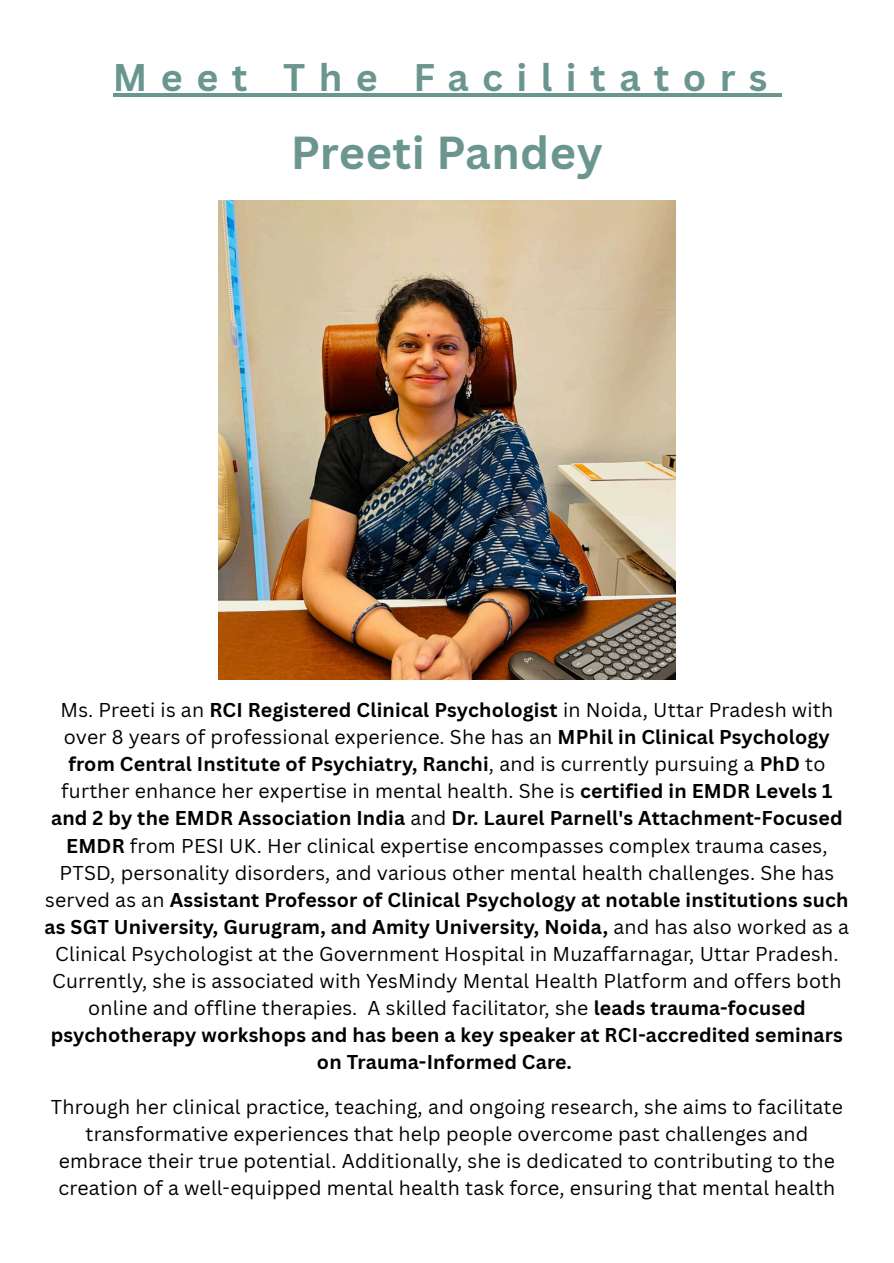
<style>
.page{position:relative;width:894px;height:1263px;background:#fff}
.page>*{position:absolute;margin:0;border:0;box-sizing:border-box;transform-origin:0 0}
.t1{font:700 45px "Canva Sans";letter-spacing:.01em;color:#6a968f}
.t2{font:700 37.5px "Canva Sans";letter-spacing:.36em;color:#6a968f}
.t3{font:19.5px/27.2px "Canva Sans";letter-spacing:.01em;color:#000;text-align:center}
.s1{font-weight:700}
</style>
<div class="page">
<hr style="left:113px;top:93px;width:667px;height:4px;background:#6a968f">
<img style="left:218px;top:200px;width:457px;height:480px">
<h2 class="t2" style="left:113px;top:51px;width:656px">Meet The Facilitators</h2>
<h1 class="t1" style="left:290px;top:121px;width:313px">Preeti Pandey</h1>
<p class="t3" style="left:45px;top:695px;width:805px">Ms. Preeti is an <span class="s1">RCI Registered Clinical Psychologist</span> in Noida, Uttar Pradesh with over 8 years of professional experience. She has an <span class="s1">MPhil in Clinical Psychology from Central Institute of Psychiatry, Ranchi</span>, and is currently pursuing a <span class="s1">PhD</span> to further enhance her expertise in mental health. She is <span class="s1">certified in EMDR Levels 1 and 2 by the EMDR Association India</span> and <span class="s1">Dr. Laurel Parnell's Attachment-Focused EMDR</span> from PESI UK. Her clinical expertise encompasses complex trauma cases, PTSD, personality disorders, and various other mental health challenges. She has served as an <span class="s1">Assistant Professor of Clinical Psychology at notable institutions such as SGT University, Gurugram, and Amity University, Noida,</span> and has also worked as a Clinical Psychologist at the Government Hospital in Muzaffarnagar, Uttar Pradesh.<br>Currently, she is associated with YesMindy Mental Health Platform and offers both online and offline therapies. A skilled facilitator, she <span class="s1">leads trauma-focused psychotherapy workshops and has been a key speaker at RCI-accredited seminars on Trauma-Informed Care.</span></p>
<p class="t3" style="left:51px;top:1093px;width:793px">Through her clinical practice, teaching, and ongoing research, she aims to facilitate transformative experiences that help people overcome past challenges and embrace their true potential. Additionally, she is dedicated to contributing to the creation of a well-equipped mental health task force, ensuring that mental health</p>
</div>
